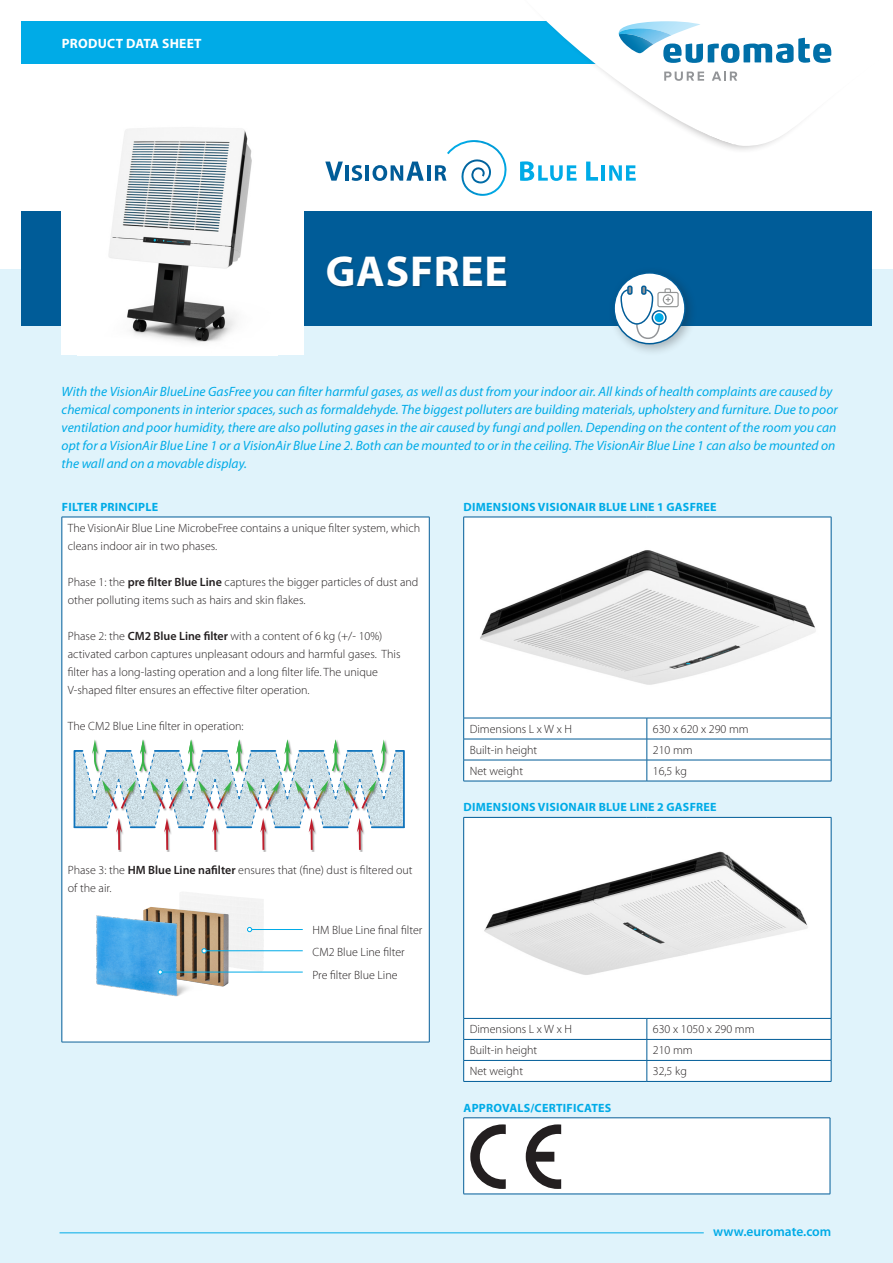
<style>
.page{position:relative;width:893px;height:1263px;background:#fff}
.page>*{position:absolute;margin:0;border:0;box-sizing:border-box;transform-origin:0 0}
.Heading{font:700 43.5px "Myriad Pro";letter-spacing:.02em;color:#fff}
.t1{font:italic 13.5px/18px "Myriad Pro";color:#00abe7}
.Newsletter_heading{font:700 13.5px "Myriad Pro";letter-spacing:.02em;color:#fff}
.t2{font:600 13.5px "Myriad Pro";color:#00abe7}
.t3{font:300 12px/18px "Myriad Pro";color:#231f20}
.t4{font:700 12px "Myriad Pro";letter-spacing:.02em;color:#00abe7}
.s1{font-weight:600}
</style>
<div class="page">
<div style="left:0;top:269px;width:893px;height:994px;background:#e0f3fb"></div>
<div style="left:62px;top:517px;width:367px;height:525px;background:#fff"></div>
<hr style="left:62px;top:517px;width:367px;height:1px;background:#005c98">
<hr style="left:62px;top:517px;width:1px;height:525px;background:#005c98">
<hr style="left:429px;top:517px;width:1px;height:525px;background:#005c98">
<hr style="left:62px;top:1042px;width:367px;height:1px;background:#005c98">
<div style="left:21px;top:21px;width:851px;height:43px;background:#00abe7"></div>
<div style="left:502px;top:0;width:391px;height:154px;background:#231f20;opacity:.75"></div>
<svg style="left:510px;top:0;width:383px;height:146px"></svg>
<svg style="left:664px;top:72px;width:40px;height:9px"></svg>
<svg style="left:712px;top:72px;width:25px;height:9px"></svg>
<svg style="left:619px;top:21px;width:212px;height:42px;background:#afd4e6"></svg>
<hr style="left:60px;top:1232px;width:644px;height:1px;background:#00abe7">
<div style="left:21px;top:212px;width:851px;height:114px;background:#005c98"></div>
<div style="left:327px;top:255px;width:183px;height:35px;background:#231f20;opacity:.3"></div>
<div style="left:464px;top:518px;width:367px;height:263px;background:#fff"></div>
<hr style="left:463px;top:517px;width:184px;height:1px;background:#005c98">
<hr style="left:463px;top:517px;width:1px;height:201px;background:#005c98">
<hr style="left:647px;top:517px;width:184px;height:1px;background:#005c98">
<hr style="left:831px;top:517px;width:1px;height:201px;background:#005c98">
<hr style="left:463px;top:718px;width:184px;height:1px;background:#005c98">
<hr style="left:647px;top:718px;width:184px;height:1px;background:#005c98">
<hr style="left:463px;top:739px;width:184px;height:1px;background:#005c98">
<hr style="left:647px;top:739px;width:184px;height:1px;background:#005c98">
<hr style="left:463px;top:760px;width:184px;height:1px;background:#005c98">
<svg style="left:463px;top:718px;width:1px;height:63px"></svg>
<hr style="left:647px;top:760px;width:184px;height:1px;background:#005c98">
<svg style="left:647px;top:718px;width:1px;height:63px"></svg>
<svg style="left:831px;top:718px;width:1px;height:63px"></svg>
<hr style="left:463px;top:781px;width:184px;height:1px;background:#005c98">
<hr style="left:647px;top:781px;width:184px;height:1px;background:#005c98">
<div style="left:464px;top:818px;width:367px;height:263px;background:#fff"></div>
<hr style="left:463px;top:817px;width:184px;height:1px;background:#005c98">
<hr style="left:463px;top:817px;width:1px;height:201px;background:#005c98">
<hr style="left:647px;top:817px;width:184px;height:1px;background:#005c98">
<hr style="left:831px;top:817px;width:1px;height:201px;background:#005c98">
<hr style="left:463px;top:1018px;width:184px;height:1px;background:#005c98">
<hr style="left:647px;top:1018px;width:184px;height:1px;background:#005c98">
<hr style="left:463px;top:1039px;width:184px;height:1px;background:#005c98">
<hr style="left:647px;top:1039px;width:184px;height:1px;background:#005c98">
<hr style="left:463px;top:1060px;width:184px;height:1px;background:#005c98">
<svg style="left:463px;top:1018px;width:1px;height:63px"></svg>
<hr style="left:647px;top:1060px;width:184px;height:1px;background:#005c98">
<svg style="left:647px;top:1018px;width:1px;height:63px"></svg>
<svg style="left:831px;top:1018px;width:1px;height:63px"></svg>
<hr style="left:463px;top:1081px;width:184px;height:1px;background:#005c98">
<hr style="left:647px;top:1081px;width:184px;height:1px;background:#005c98">
<div style="left:464px;top:1118px;width:366px;height:76px;background:#fff"></div>
<hr style="left:463px;top:1117px;width:367px;height:1px;background:#005c98">
<hr style="left:463px;top:1118px;width:1px;height:76px;background:#005c98">
<hr style="left:830px;top:1118px;width:1px;height:76px;background:#005c98">
<hr style="left:463px;top:1194px;width:367px;height:1px;background:#005c98">
<svg style="left:470px;top:1124px;width:36px;height:65px"></svg>
<svg style="left:526px;top:1124px;width:35px;height:65px"></svg>
<img style="left:470px;top:532px;width:353px;height:167px">
<img style="left:470px;top:835px;width:351px;height:165px">
<div style="left:607px;top:266px;width:91px;height:90px;background:#231f20;opacity:.3"></div>
<svg style="left:614px;top:273px;width:71px;height:71px"></svg>
<div style="left:613px;top:272px;width:73px;height:72px;border:1px solid #005c98;border-radius:50%"></div>
<svg style="left:620px;top:286px;width:59px;height:54px;background:#d6e4eb"></svg>
<img style="left:211px;top:907px;width:18px;height:80px">
<svg style="left:73px;top:739px;width:332px;height:111px"></svg>
<img style="left:96px;top:907px;width:115px;height:90px">
<hr style="left:203px;top:950px;width:100px;height:1px;background:#00abe7">
<svg style="left:202px;top:948px;width:5px;height:5px"></svg>
<hr style="left:249px;top:929px;width:54px;height:1px;background:#00abe7">
<svg style="left:247px;top:927px;width:5px;height:5px"></svg>
<hr style="left:159px;top:972px;width:144px;height:1px;background:#00abe7">
<svg style="left:158px;top:969px;width:5px;height:5px"></svg>
<svg style="left:325px;top:162px;width:18px;height:19px"></svg>
<hr style="left:345px;top:165px;width:4px;height:16px;background:#005c98">
<svg style="left:352px;top:165px;width:10px;height:16px"></svg>
<hr style="left:366px;top:165px;width:3px;height:16px;background:#005c98">
<svg style="left:372px;top:162px;width:52px;height:19px"></svg>
<hr style="left:427px;top:165px;width:4px;height:16px;background:#005c98">
<svg style="left:520px;top:161px;width:57px;height:20px"></svg>
<svg style="left:586px;top:162px;width:12px;height:19px"></svg>
<hr style="left:602px;top:165px;width:3px;height:16px;background:#00abe7">
<svg style="left:609px;top:165px;width:27px;height:16px"></svg>
<svg style="left:435px;top:140px;width:72px;height:56px"></svg>
<div style="left:62px;top:113px;width:242px;height:242px;background:#fff"></div>
<img style="left:108px;top:127px;width:144px;height:216px">
<p class="Newsletter_heading" style="left:62px;top:34px;width:141px">PRODUCT DATA SHEET</p>
<p class="Heading" style="left:326px;top:243px;width:184px">GASFREE</p>
<p class="t1" style="left:62px;top:382px;width:778px">With the VisionAir BlueLine GasFree you can filter harmful gases, as well as dust from your indoor air. All kinds of health complaints are caused by chemical components in interior spaces, such as formaldehyde. The biggest polluters are building materials, upholstery and furniture. Due to poor ventilation and poor humidity, there are also polluting gases in the air caused by fungi and pollen. Depending on the content of the room you can opt for a VisionAir Blue Line 1 or a VisionAir Blue Line 2. Both can be mounted to or in the ceiling. The VisionAir Blue Line 1 can also be mounted on the wall and on a movable display.</p>
<p class="t4" style="left:464px;top:499px;width:255px">DIMENSIONS VISIONAIR BLUE LINE 1 GASFREE</p>
<p class="t4" style="left:62px;top:499px;width:98px">FILTER PRINCIPLE</p>
<p class="t3" style="left:68px;top:519px;width:354px">The VisionAir Blue Line MicrobeFree contains a unique filter system, which cleans indoor air in two phases.</p>
<p class="t3" style="left:68px;top:573px;width:352px">Phase 1: the <span class="s1">pre filter Blue Line</span> captures the bigger particles of dust and other polluting items such as hairs and skin flakes.</p>
<p class="t3" style="left:68px;top:627px;width:334px">Phase 2: the <span class="s1">CM2 Blue Line filter</span> with a content of 6 kg (+/- 10%) activated carbon captures unpleasant odours and harmful gases. This filter has a long-lasting operation and a long filter life. The unique V-shaped filter ensures an effective filter operation.</p>
<p class="t3" style="left:68px;top:717px;width:177px">The CM2 Blue Line filter in operation:</p>
<p class="t3" style="left:470px;top:720px;width:104px">Dimensions L x W x H</p>
<p class="t3" style="left:653px;top:720px;width:97px">630 x 620 x 290 mm</p>
<p class="t3" style="left:470px;top:741px;width:69px">Built-in height</p>
<p class="t3" style="left:653px;top:741px;width:41px">210 mm</p>
<p class="t3" style="left:470px;top:762px;width:55px">Net weight</p>
<p class="t3" style="left:653px;top:762px;width:36px">16,5 kg</p>
<p class="t4" style="left:464px;top:799px;width:255px">DIMENSIONS VISIONAIR BLUE LINE 2 GASFREE</p>
<p class="t3" style="left:68px;top:861px;width:346px">Phase 3: the <span class="s1">HM Blue Line nafilter</span> ensures that (fine) dust is filtered out of the air.</p>
<p class="t3" style="left:313px;top:921px;width:111px">HM Blue Line final filter</p>
<p class="t3" style="left:313px;top:943px;width:94px">CM2 Blue Line filter</p>
<p class="t3" style="left:313px;top:966px;width:87px">Pre filter Blue Line</p>
<p class="t3" style="left:470px;top:1020px;width:104px">Dimensions L x W x H</p>
<p class="t3" style="left:653px;top:1020px;width:103px">630 x 1050 x 290 mm</p>
<p class="t3" style="left:470px;top:1041px;width:69px">Built-in height</p>
<p class="t3" style="left:653px;top:1041px;width:41px">210 mm</p>
<p class="t3" style="left:470px;top:1062px;width:55px">Net weight</p>
<p class="t3" style="left:653px;top:1062px;width:36px">32,5 kg</p>
<p class="t4" style="left:464px;top:1100px;width:149px">APPROVALS/CERTIFICATES</p>
<p class="t2" style="left:713px;top:1223px;width:120px">www.euromate.com</p>
</div>
